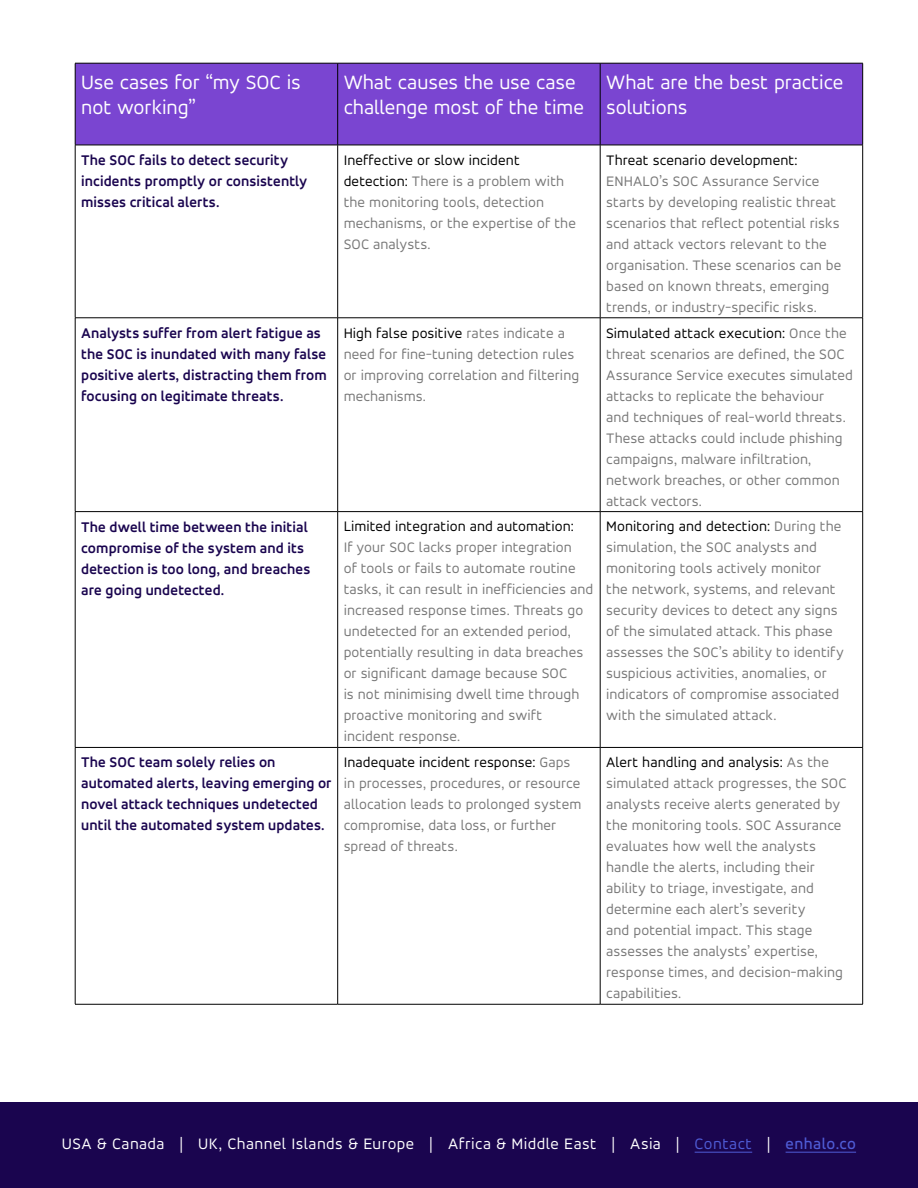
<style>
.page{position:relative;width:918px;height:1188px;background:#fff}
.page>*{position:absolute;margin:0;border:0;box-sizing:border-box;transform-origin:0 0}
.t1{font:21px/25.2px "Accord Alternate";color:#fff}
.t2{font:16.5px "Accord Alternate";letter-spacing:.03em;color:#fff}
.t3{font:15px/21px "Accord Alternate";letter-spacing:.005em;color:#787878}
.t4{font:700 15px/21px "Accord Alternate";letter-spacing:.01em;color:#1a054f}
.s1{color:#000}
.s2{color:#4f5cd6}
.s3{font-weight:500;color:#4f5cd6}
</style>
<div class="page">
<div style="left:76px;top:64px;width:786px;height:81px;background:#7a45d1"></div>
<svg style="left:76px;top:319px;width:786px;height:428px"></svg>
<hr style="left:75px;top:145px;width:263px;height:1px;background:#000">
<hr style="left:338px;top:145px;width:262px;height:1px;background:#000">
<hr style="left:600px;top:145px;width:263px;height:1px;background:#000">
<hr style="left:75px;top:318px;width:263px;height:1px;background:#000">
<hr style="left:338px;top:318px;width:262px;height:1px;background:#000">
<hr style="left:600px;top:318px;width:263px;height:1px;background:#000">
<hr style="left:75px;top:63px;width:263px;height:1px;background:#000">
<hr style="left:75px;top:63px;width:1px;height:82px;background:#000">
<hr style="left:75px;top:145px;width:1px;height:173px;background:#000">
<hr style="left:75px;top:318px;width:1px;height:193px;background:#000">
<hr style="left:338px;top:63px;width:262px;height:1px;background:#000">
<hr style="left:337px;top:63px;width:1px;height:82px;background:#000">
<hr style="left:337px;top:145px;width:1px;height:173px;background:#000">
<hr style="left:337px;top:318px;width:1px;height:193px;background:#000">
<hr style="left:337px;top:512px;width:1px;height:235px;background:#000">
<hr style="left:337px;top:748px;width:1px;height:256px;background:#000">
<hr style="left:600px;top:63px;width:263px;height:1px;background:#000">
<hr style="left:600px;top:63px;width:1px;height:82px;background:#000">
<hr style="left:862px;top:63px;width:1px;height:82px;background:#000">
<hr style="left:600px;top:145px;width:1px;height:173px;background:#000">
<hr style="left:862px;top:145px;width:1px;height:173px;background:#000">
<hr style="left:600px;top:318px;width:1px;height:193px;background:#000">
<hr style="left:862px;top:318px;width:1px;height:193px;background:#000">
<hr style="left:600px;top:512px;width:1px;height:235px;background:#000">
<hr style="left:600px;top:748px;width:1px;height:256px;background:#000">
<hr style="left:75px;top:511px;width:263px;height:1px;background:#000">
<hr style="left:75px;top:512px;width:1px;height:235px;background:#000">
<hr style="left:338px;top:511px;width:262px;height:1px;background:#000">
<hr style="left:600px;top:511px;width:263px;height:1px;background:#000">
<hr style="left:862px;top:512px;width:1px;height:235px;background:#000">
<hr style="left:75px;top:747px;width:263px;height:1px;background:#000">
<hr style="left:75px;top:748px;width:1px;height:256px;background:#000">
<hr style="left:338px;top:747px;width:262px;height:1px;background:#000">
<hr style="left:600px;top:747px;width:263px;height:1px;background:#000">
<hr style="left:862px;top:748px;width:1px;height:256px;background:#000">
<hr style="left:75px;top:1004px;width:263px;height:1px;background:#000">
<hr style="left:338px;top:1004px;width:262px;height:1px;background:#000">
<hr style="left:600px;top:1004px;width:263px;height:1px;background:#000">
<div style="left:0;top:1102px;width:918px;height:86px;background:#1a054f"></div>
<hr style="left:695px;top:1152px;width:57px;height:1px;background:#4f5cd6">
<hr style="left:786px;top:1152px;width:70px;height:1px;background:#4f5cd6">
<p class="t1" style="left:81px;top:69px;width:221px">Use cases for “my SOC is not working”</p>
<p class="t1" style="left:344px;top:69px;width:242px">What causes the use case challenge most of the time</p>
<p class="t1" style="left:606px;top:69px;width:239px">What are the best practice solutions</p>
<p class="t4" style="left:81px;top:149px;width:228px">The SOC fails to detect security incidents promptly or consistently misses critical alerts.</p>
<p class="t3" style="left:344px;top:149px;width:234px"><span class="s1">Ineffective or slow incident detection:</span> There is a problem with the monitoring tools, detection mechanisms, or the expertise of the<br>SOC analysts.</p>
<p class="t3" style="left:606px;top:149px;width:237px"><span class="s1">Threat scenario development:<br></span>ENHALO’s SOC Assurance Service starts by developing realistic threat scenarios that reflect potential risks and attack vectors relevant to the organisation. These scenarios can be based on known threats, emerging trends, or industry-specific risks.</p>
<p class="t4" style="left:81px;top:322px;width:247px">Analysts suffer from alert fatigue as the SOC is inundated with many false positive alerts, distracting them from focusing on legitimate threats.</p>
<p class="t3" style="left:344px;top:322px;width:237px"><span class="s1">High false positive</span> rates indicate a need for fine-tuning detection rules or improving correlation and filtering mechanisms.</p>
<p class="t3" style="left:606px;top:322px;width:248px"><span class="s1">Simulated attack execution:</span> Once the threat scenarios are defined, the SOC Assurance Service executes simulated attacks to replicate the behaviour<br>and techniques of real-world threats.<br>These attacks could include phishing campaigns, malware infiltration, network breaches, or other common attack vectors.</p>
<p class="t4" style="left:81px;top:516px;width:231px">The dwell time between the initial compromise of the system and its detection is too long, and breaches are going undetected.</p>
<p class="t3" style="left:344px;top:516px;width:251px"><span class="s1">Limited integration and automation:<br></span>If your SOC lacks proper integration<br>of tools or fails to automate routine tasks, it can result in inefficiencies and increased response times. Threats go undetected for an extended period, potentially resulting in data breaches or significant damage because SOC<br>is not minimising dwell time through proactive monitoring and swift incident response.</p>
<p class="t3" style="left:606px;top:516px;width:239px"><span class="s1">Monitoring and detection:</span> During the simulation, the SOC analysts and monitoring tools actively monitor the network, systems, and relevant security devices to detect any signs of the simulated attack. This phase assesses the SOC’s ability to identify suspicious activities, anomalies, or indicators of compromise associated with the simulated attack.</p>
<p class="t4" style="left:81px;top:752px;width:252px">The SOC team solely relies on automated alerts, leaving emerging or novel attack techniques undetected until the automated system updates.</p>
<p class="t3" style="left:344px;top:752px;width:239px"><span class="s1">Inadequate incident response:</span> Gaps in processes, procedures, or resource allocation leads to prolonged system compromise, data loss, or further spread of threats.</p>
<p class="t3" style="left:606px;top:752px;width:242px"><span class="s1">Alert handling and analysis:</span> As the simulated attack progresses, the SOC analysts receive alerts generated by the monitoring tools. SOC Assurance evaluates how well the analysts handle the alerts, including their ability to triage, investigate, and determine each alert’s severity<br>and potential impact. This stage assesses the analysts’ expertise, response times, and decision-making capabilities.</p>
<p class="t2" style="left:62px;top:1134px;width:796px">USA &amp; Canada | UK, Channel Islands &amp; Europe | Africa &amp; Middle East | Asia | <span class="s2">Contact</span> | <span class="s3">enhalo.co</span></p>
</div>
